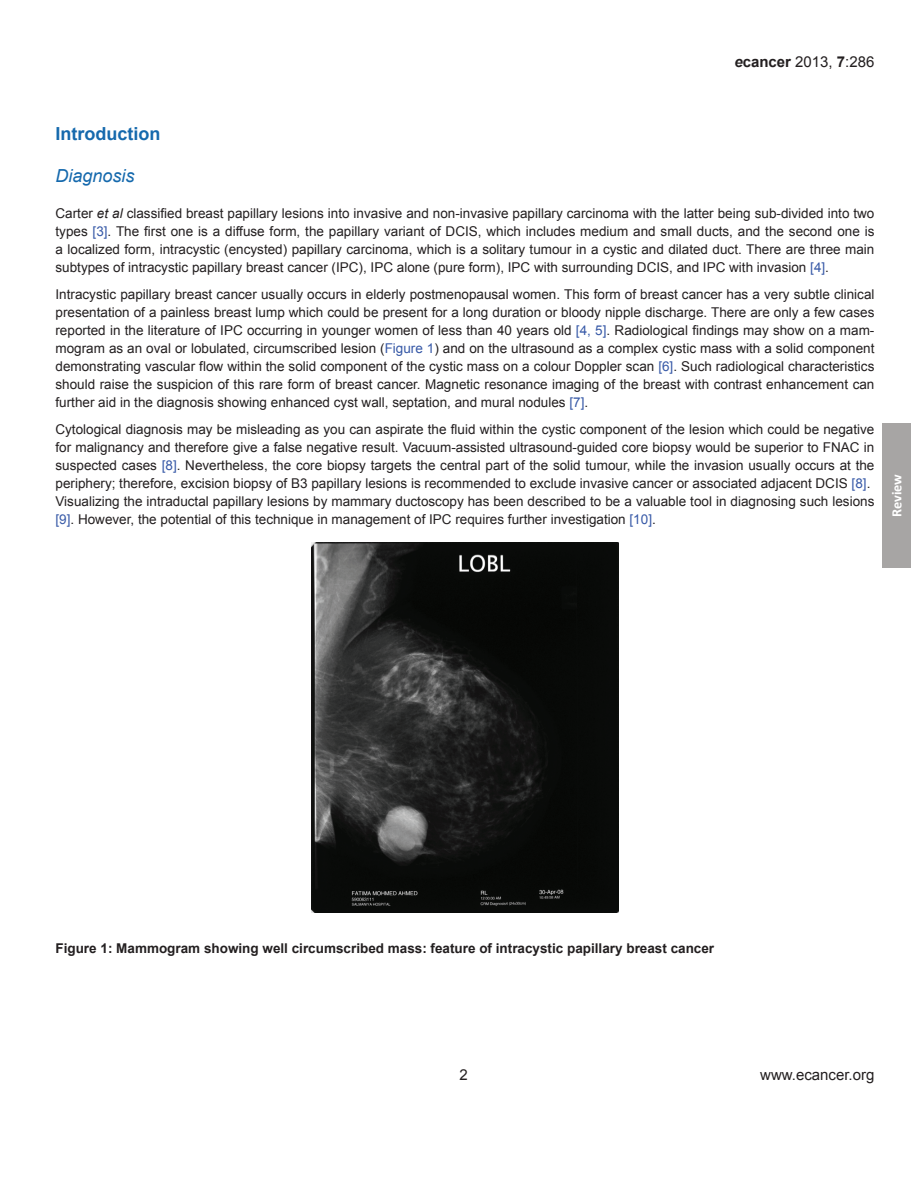
<style>
.page{position:relative;width:918px;height:1186px;background:#fff}
.page>*{position:absolute;margin:0;border:0;box-sizing:border-box;transform-origin:0 0}
.t1{font:700 18px "Arial";color:#1569ad}
.t2{font:italic 18px "Arial";color:#1569ad}
.t3{font:15px "Arial";color:#231f20}
.t4{font:700 14.25px "Calibri";letter-spacing:-.005em;color:#fff}
.t5{font:13.5px/18px "Arial";color:#231f20;text-align:justify}
.t6{font:700 13.5px "Arial";color:#231f20}
.s1{font-weight:700;font-style:italic}
.s2{font-weight:700}
.s3{font-style:inherit}
.s4{font-style:italic}
.s5{color:#3759a7}
</style>
<div class="page">
<div style="left:882px;top:423px;width:29px;height:144px;background:#a7a5a4"></div>
<img style="left:311px;top:542px;width:308px;height:371px">
<p class="t3" style="left:734px;top:53px;width:142px"><span class="s1">e</span><span class="s2">cancer</span> 201<span class="s3">3</span>, <span class="s2">7</span>:286</p>
<h1 class="t1" style="left:56px;top:123px;width:106px">Introduction</h1>
<h1 class="t2" style="left:56px;top:165px;width:81px">Diagnosis</h1>
<p class="t5" style="left:56px;top:204px;width:821px">Carter <span class="s4">et al</span> classified breast papillary lesions into invasive and non-invasive papillary carcinoma with the latter being sub-divided into two types <span class="s5">[3]</span>. The first one is a diffuse form, the papillary variant of DCIS, which includes medium and small ducts, and the second one is a localized form, intracystic (encysted) papillary carcinoma, which is a solitary tumour in a cystic and dilated duct. There are three main subtypes of intracystic papillary breast cancer (IPC), IPC alone (pure form), IPC with surrounding DCIS, and IPC with invasion <span class="s5">[4]</span>.</p>
<p class="t5" style="left:56px;top:285px;width:821px">Intracystic papillary breast cancer usually occurs in elderly postmenopausal women. This form of breast cancer has a very subtle clinical presentation of a painless breast lump which could be present for a long duration or bloody nipple discharge. There are only a few cases reported in the literature of IPC occurring in younger women of less than 40 years old <span class="s5">[4, 5]</span>. Radiological findings may show on a mam&shy;mogram as an oval or lobulated, circumscribed lesion (<span class="s5">Figure 1</span>) and on the ultrasound as a complex cystic mass with a solid component demonstrating vascular flow within the solid component of the cystic mass on a colour Doppler scan <span class="s5">[6]</span>. Such radiological characteristics should raise the suspicion of this rare form of breast cancer. Magnetic resonance imaging of the breast with contrast enhancement can further aid in the diagnosis showing enhanced cyst wall, septation, and mural nodules <span class="s5">[7]</span>.</p>
<p class="t5" style="left:56px;top:420px;width:821px;text-align:left">Cytological diagnosis may be misleading as you can aspirate the fluid within the cystic component of the lesion which could be negative for malignancy and therefore give a false negative result. Vacuum-assisted ultrasound-guided core biopsy would be superior to FNAC in suspected cases <span class="s5">[8]</span>. Nevertheless, the core biopsy targets the central part of the solid tumour, while the invasion usually occurs at the periphery; therefore, excision biopsy of B3 papillary lesions is recommended to exclude invasive cancer or associated adjacent DCIS <span class="s5">[8]</span>.<br>Visualizing the intraductal papillary lesions by mammary ductoscopy has been described to be a valuable tool in diagnosing such lesions <span class="s5">[9]</span>. However, the potential of this technique in management of IPC requires further investigation <span class="s5">[10]</span>.</p>
<p class="t4" style="left:888px;top:517px;width:44px;rotate:-90deg">Review</p>
<p class="t6" style="left:56px;top:941px;width:660px">Figure 1: Mammogram showing well circumscribed mass: feature of intracystic papillary breast cancer</p>
<p class="t3" style="left:459px;top:1066px;width:10px">2</p>
<p class="t3" style="left:760px;top:1066px;width:116px">www.ecancer.org</p>
</div>
